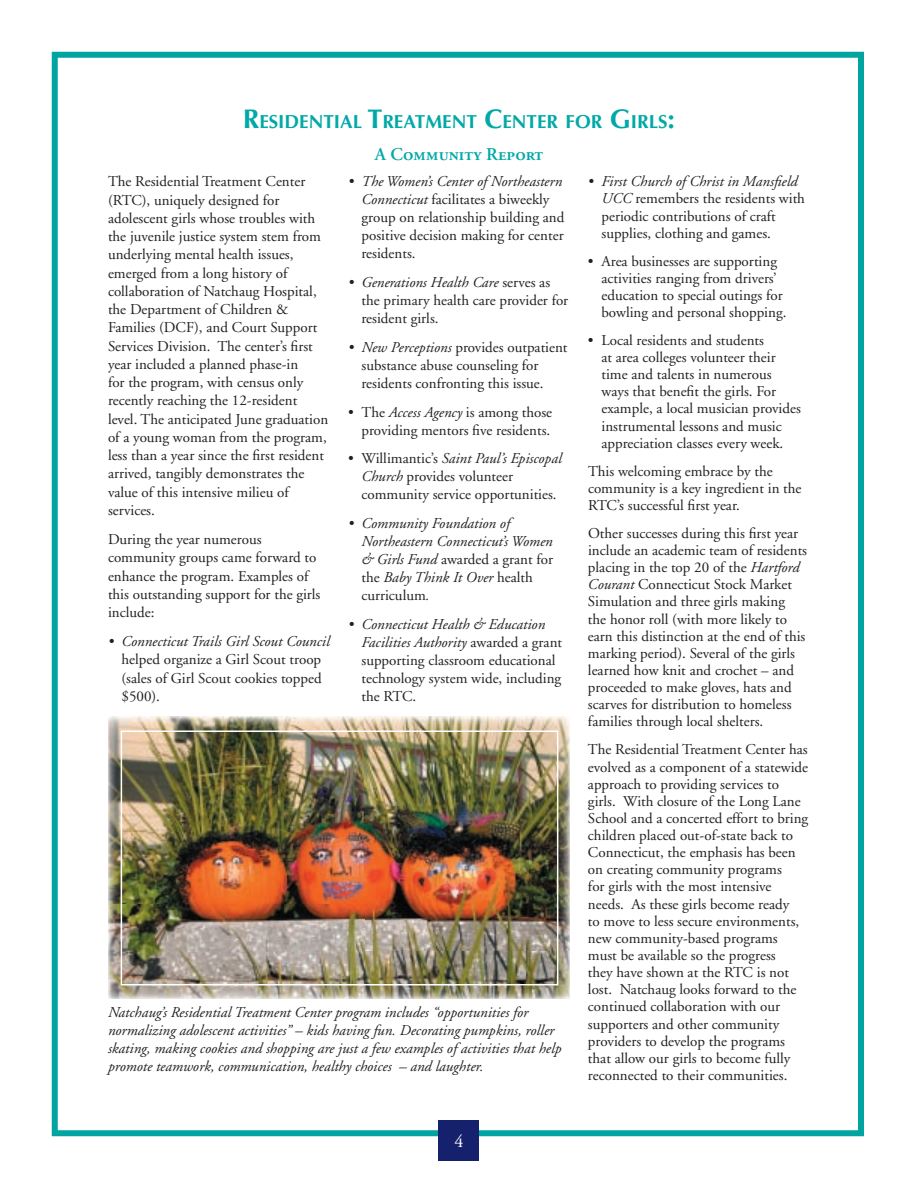
<style>
.page{position:relative;width:918px;height:1188px;background:#fff}
.page>*{position:absolute;margin:0;border:0;box-sizing:border-box;transform-origin:0 0}
.t1{font:700 18.9px "Optima";color:#00a9a7}
.t2{font:18px "Adobe Garamond Semibold SC";color:#00a9a7}
.t3{font:18px "Adobe Garamond Pro";color:#fff}
.t4{font:15px/17.1px "Adobe Garamond";color:#231f20}
.t5{font:15px/18px "Adobe Garamond Italic Os F";color:#231f20}
.t6{font:italic 15px/18px "Adobe Garamond";color:#231f20}
.s1{font-size:27px}
.s2{font-style:italic}
.s3{font-style:normal}
</style>
<div class="page">
<div style="left:52px;top:52px;width:812px;height:1084px;border:6px solid #00a4a0"></div>
<div style="left:439px;top:1120px;width:40px;height:41px;background:#16216e"></div>
<img style="left:108px;top:717px;width:462px;height:282px">
<div style="left:121px;top:730px;width:437px;height:255px;border:2px solid #fff"></div>
<p class="t1" style="left:243px;top:110px;width:434px"><span class="s1">R</span>ESIDENTIAL <span class="s1">T</span>REATMENT <span class="s1">C</span>ENTER FOR <span class="s1">G</span>IRLS<span class="s1">:</span></p>
<p class="t2" style="left:375px;top:144px;width:170px">A Community Report</p>
<p class="t4" style="left:108px;top:173px;width:222px;line-height:18.3px">The Residential Treatment Center (RTC), uniquely designed for adolescent girls whose troubles with the juvenile justice system stem from underlying mental health issues, emerged from a long history of collaboration of Natchaug Hospital, the Department of Children &amp; Families (DCF), and Court Support Services Division. The center’s first year included a planned phase-in<br>for the program, with census only recently reaching the 12-resident level. The anticipated June graduation of a young woman from the program, less than a year since the first resident arrived, tangibly demonstrates the value of this intensive milieu of services.</p>
<p class="t4" style="left:108px;top:530px;width:214px;line-height:18.3px">During the year numerous community groups came forward to enhance the program. Examples of this outstanding support for the girls include:</p>
<p class="t6" style="left:121px;top:633px;width:210px">Connecticut Trails Girl Scout Council</p>
<p class="t4" style="left:121px;top:651px;width:202px;line-height:18.3px;text-align:justify">helped organize a Girl Scout troop (sales of Girl Scout cookies topped $500).</p>
<p class="t6" style="left:108px;top:633px;width:7px">•</p>
<p class="t4" style="left:361px;top:173px;width:204px;line-height:18px"><span class="s2">The Women’s Center of Northeastern<br>Connecticut</span> facilitates a biweekly group on relationship building and positive decision making for center residents.</p>
<p class="t4" style="left:362px;top:274px;width:208px;line-height:18px"><span class="s2">Generations Health Care</span> serves as the primary health care provider for resident girls.</p>
<p class="t4" style="left:362px;top:338px;width:208px;line-height:18px"><span class="s2">New Perceptions</span> provides outpatient substance abuse counseling for residents confronting this issue.</p>
<p class="t4" style="left:362px;top:403px;width:192px;line-height:18px">The <span class="s2">Access Agency</span> is among those providing mentors five residents.</p>
<p class="t4" style="left:362px;top:450px;width:202px;line-height:18px">Willimantic’s <span class="s2">Saint Paul’s Episcopal<br>Church</span> provides volunteer community service opportunities.</p>
<p class="t6" style="left:362px;top:515px;width:193px">Community Foundation of<br>Northeastern Connecticut’s Women &amp; Girls Fund <span class="s3">awarded a grant for the</span> Baby Think It Over <span class="s3">health curriculum</span>.</p>
<p class="t4" style="left:362px;top:615px;width:202px;line-height:18px"><span class="s2">Connecticut Health &amp; Education<br>Facilities Authority</span> awarded a grant supporting classroom educational technology system wide, including the RTC.</p>
<p class="t6" style="left:348px;top:173px;width:7px">•</p>
<p class="t6" style="left:348px;top:274px;width:7px">•</p>
<p class="t6" style="left:348px;top:339px;width:7px">•</p>
<p class="t4" style="left:348px;top:404px;width:7px">•</p>
<p class="t4" style="left:348px;top:450px;width:7px">•</p>
<p class="t6" style="left:348px;top:515px;width:7px">•</p>
<p class="t6" style="left:348px;top:616px;width:7px">•</p>
<p class="t5" style="left:108px;top:1004px;width:455px">Natchaug’s Residential Treatment Center program includes “opportunities for normalizing adolescent activities” – kids having fun. Decorating pumpkins, roller skating, making cookies and shopping are just a few examples of activities that help promote teamwork, communication, healthy choices – and laughter.</p>
<p class="t4" style="left:601px;top:173px;width:205px"><span class="s2">First Church of Christ in Mansfield UCC</span> remembers the residents with periodic contributions of craft supplies, clothing and games.</p>
<p class="t4" style="left:601px;top:253px;width:186px">Area businesses are supporting activities ranging from drivers’ education to special outings for bowling and personal shopping.</p>
<p class="t4" style="left:601px;top:332px;width:201px">Local residents and students<br>at area colleges volunteer their time and talents in numerous ways that benefit the girls. For example, a local musician provides instrumental lessons and music appreciation classes every week.</p>
<p class="t4" style="left:588px;top:463px;width:215px">This welcoming embrace by the community is a key ingredient in the<br>RTC’s successful first year.</p>
<p class="t4" style="left:588px;top:525px;width:221px">Other successes during this first year include an academic team of residents placing in the top 20 of the <span class="s2">Hartford Courant</span> Connecticut Stock Market Simulation and three girls making<br>the honor roll (with more likely to earn this distinction at the end of this marking period). Several of the girls learned how knit and crochet – and proceeded to make gloves, hats and scarves for distribution to homeless families through local shelters.</p>
<p class="t4" style="left:588px;top:741px;width:222px">The Residential Treatment Center has evolved as a component of a statewide approach to providing services to girls. With closure of the Long Lane School and a concerted effort to bring children placed out-of-state back to Connecticut, the emphasis has been on creating community programs<br>for girls with the most intensive needs. As these girls become ready<br>to move to less secure environments, new community-based programs must be available so the progress<br>they have shown at the RTC is not lost. Natchaug looks forward to the continued collaboration with our supporters and other community providers to develop the programs that allow our girls to become fully reconnected to their communities.</p>
<p class="t6" style="left:588px;top:173px;width:7px">•</p>
<p class="t4" style="left:588px;top:253px;width:7px">•</p>
<p class="t4" style="left:588px;top:332px;width:7px">•</p>
<p class="t3" style="left:454px;top:1131px;width:10px">4</p>
</div>
